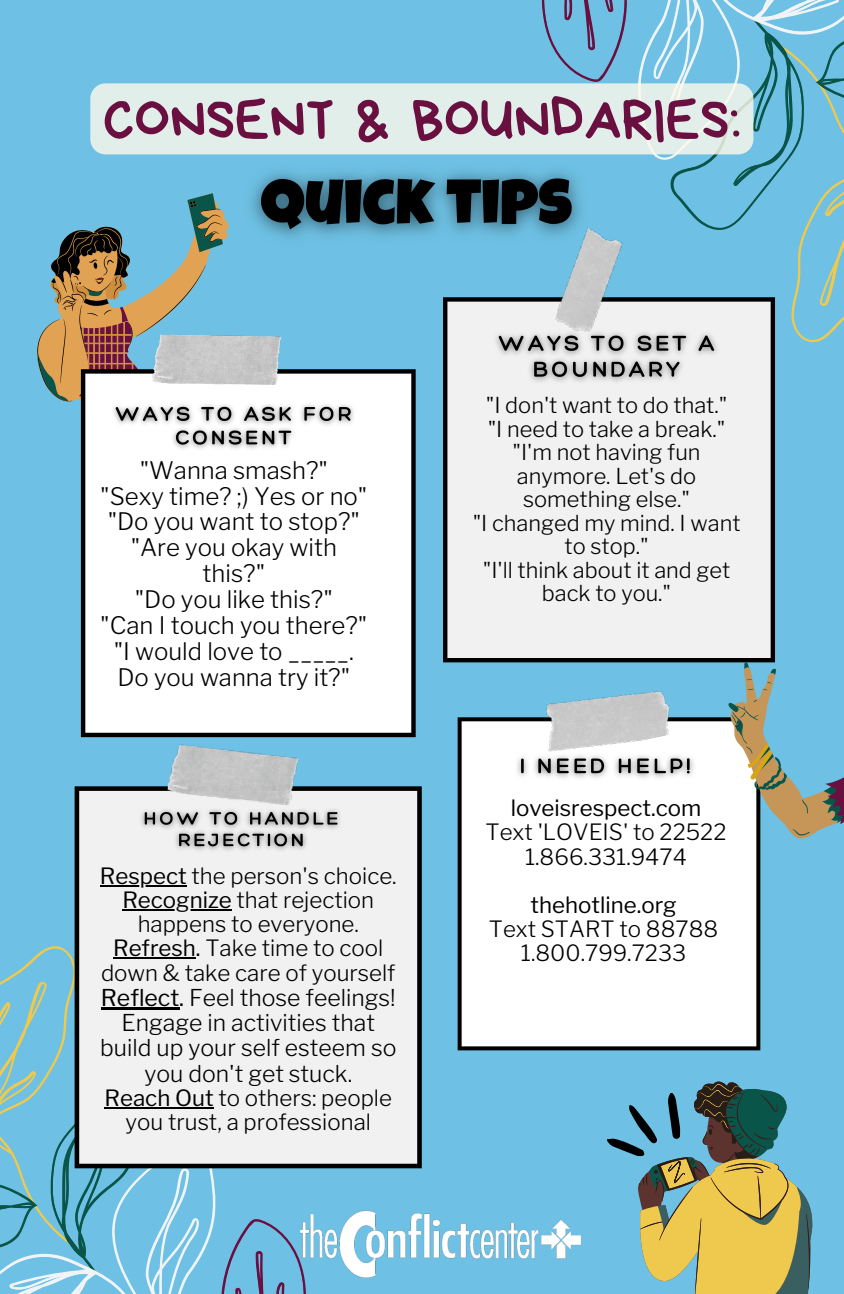
<style>
.page{position:relative;width:844px;height:1294px;background:#6ec1e4}
.page>*{position:absolute;margin:0;border:0;box-sizing:border-box;transform-origin:0 0}
.t1{font:58.12px "Bryndan Write";color:#6a1040}
.t2{font:300 24px/25.9px "Libre Franklin";color:#000;text-align:center}
.t3{font:300 23.02px/25.3px "Libre Franklin";color:#000;text-align:center}
.t4{font:300 22.27px/24.2px "Libre Franklin";color:#000;text-align:center}
.t5{font:22.27px "Libre Franklin";color:#000}
.t6{font:300 21.83px/23.5px "Libre Franklin";color:#000;text-align:center}
.s1{font-weight:400}
</style>
<div class="page">
<svg style="left:37px;top:193px;width:192px;height:208px"></svg>
<div style="left:81px;top:369px;width:335px;height:368px;background:#fff"></div>
<svg style="left:0;top:922px;width:75px;height:110px"></svg>
<svg style="left:0;top:1032px;width:384px;height:262px"></svg>
<div style="left:75px;top:786px;width:347px;height:382px;background:#f1f1f1"></div>
<svg style="left:791px;top:245px;width:53px;height:98px"></svg>
<svg style="left:463px;top:0;width:381px;height:245px"></svg>
<div style="left:443px;top:297px;width:332px;height:365px;background:#f1f1f1"></div>
<div style="left:458px;top:717px;width:302px;height:333px;background:#fff"></div>
<svg style="left:728px;top:662px;width:116px;height:176px"></svg>
<img style="left:153px;top:328px;width:129px;height:56px">
<img style="left:167px;top:737px;width:133px;height:61px">
<img style="left:537px;top:691px;width:139px;height:51px">
<img style="left:553px;top:225px;width:75px;height:95px">
<img style="left:291px;top:1194px;width:290px;height:100px">
<svg style="left:607px;top:1081px;width:206px;height:213px"></svg>
<img style="left:107px;top:393px;width:257px;height:66px">
<hr style="left:100px;top:885px;width:87px;height:1px;background:#000">
<hr style="left:122px;top:909px;width:110px;height:2px;background:#000">
<hr style="left:113px;top:957px;width:83px;height:2px;background:#000">
<hr style="left:101px;top:1007px;width:78px;height:3px;background:#000">
<hr style="left:105px;top:1107px;width:109px;height:2px;background:#000">
<img style="left:135px;top:798px;width:214px;height:63px">
<img style="left:488px;top:320px;width:239px;height:73px">
<img style="left:511px;top:742px;width:192px;height:47px">
<div style="left:90px;top:83px;width:663px;height:71px;background:#e2eeea;border-radius:15px"></div>
<img style="left:251px;top:155px;width:346px;height:115px">
<p class="t1" style="left:103px;top:90px;width:640px">CONSENT &amp; BOUNDARIES:</p>
<p class="t2" style="left:140px;top:457px;width:190px">"Wanna smash?"</p>
<p class="t2" style="left:100px;top:483px;width:269px">"Sexy time? ;) Yes or no"</p>
<p class="t2" style="left:108px;top:509px;width:254px">"Do you want to stop?"</p>
<p class="t2" style="left:131px;top:535px;width:208px">"Are you okay with this?"</p>
<p class="t2" style="left:135px;top:586px;width:199px">"Do you like this?"</p>
<p class="t2" style="left:100px;top:612px;width:268px">"Can I touch you there?"</p>
<p class="t2" style="left:114px;top:638px;width:242px;text-align:left">"I would love to _____.<br>Do you wanna try it?"</p>
<p class="t4" style="left:100px;top:863px;width:298px"><span class="s1">Respect</span> the person's choice.</p>
<p class="t4" style="left:122px;top:888px;width:253px"><span class="s1">Recognize</span> that rejection happens to everyone.</p>
<p class="t4" style="left:101px;top:936px;width:296px"><span class="s1">Refresh.</span> Take time to cool down &amp; take care of yourself</p>
<p class="t3" style="left:100px;top:985px;width:298px"><span class="s1">Reflect.</span> Feel those feelings!<br>Engage in activities that build up your self esteem so you don't get stuck.</p>
<p class="t4" style="left:105px;top:1086px;width:289px"><span class="s1">Reach Out</span> to others: people you trust, a professional</p>
<p class="t6" style="left:486px;top:393px;width:243px">"I don't want to do that."</p>
<p class="t6" style="left:488px;top:417px;width:239px">"I need to take a break."</p>
<p class="t6" style="left:512px;top:440px;width:189px;text-align:left">"I'm not having fun anymore. Let's do something else."</p>
<p class="t6" style="left:473px;top:511px;width:269px">"I changed my mind. I want to stop."</p>
<p class="t6" style="left:483px;top:558px;width:249px">"I'll think about it and get back to you."</p>
<p class="t5" style="left:511px;top:795px;width:192px">loveisrespect.com</p>
<p class="t4" style="left:485px;top:820px;width:242px">Text 'LOVEIS' to 22522</p>
<p class="t4" style="left:525px;top:844px;width:163px">1.866.331.9474</p>
<p class="t5" style="left:530px;top:891px;width:148px">thehotline.org</p>
<p class="t4" style="left:489px;top:917px;width:231px">Text START to 88788</p>
<p class="t4" style="left:521px;top:941px;width:167px">1.800.799.7233</p>
</div>
